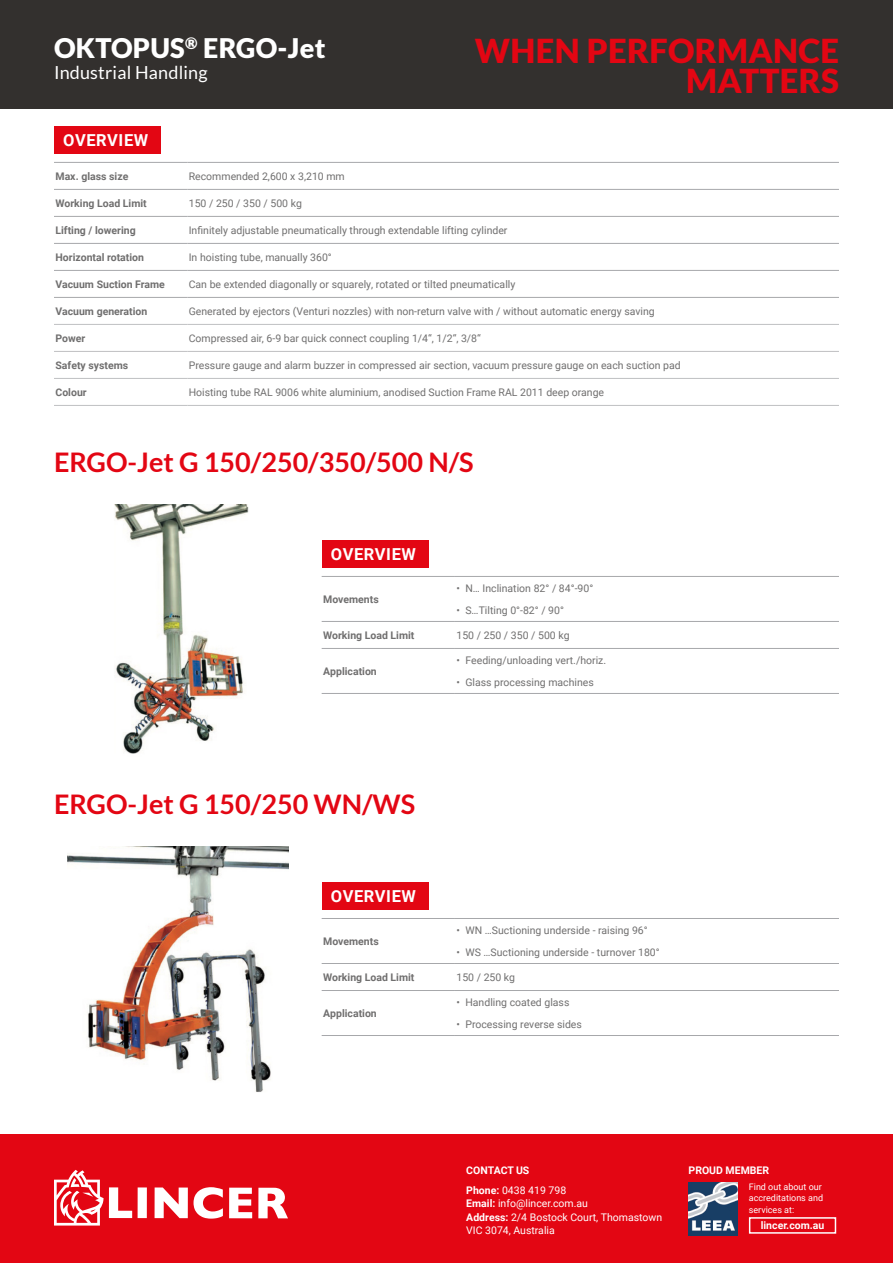
<style>
.page{position:relative;width:893px;height:1263px;background:#fff}
.page>*{position:absolute;margin:0;border:0;box-sizing:border-box;transform-origin:0 0}
.t1{font:900 33px/30px "Lato";letter-spacing:.01em;color:#e30613;text-align:right}
.t2{font:700 27px "Lato";color:#e30613}
.t3{font:900 27px "Lato";letter-spacing:.01em;color:#fff}
.t4{font:18px "Lato";letter-spacing:.01em;color:#fff}
.t5{font:700 16.5px "Roboto";letter-spacing:.035em;color:#fff}
.t6{font:10.5px "Roboto";color:#706f6f}
.t7{font:700 10.5px "Roboto";color:#706f6f}
.t8{font:10.5px/13.5px "Roboto";color:#fff}
.t9{font:700 10.5px "Roboto";color:#fff}
.t10{font:9px/11.2px "Roboto";color:#fff}
.s1{font-weight:700}
</style>
<div class="page">
<div style="left:54px;top:126px;width:107px;height:27px;background:#e30613"></div>
<hr style="left:54px;top:162px;width:133px;height:1px;background:#a7a8ab">
<hr style="left:187px;top:162px;width:652px;height:1px;background:#a7a8ab">
<hr style="left:54px;top:189px;width:133px;height:1px;background:#a7a8ab">
<hr style="left:187px;top:189px;width:652px;height:1px;background:#a7a8ab">
<hr style="left:54px;top:216px;width:133px;height:1px;background:#a7a8ab">
<hr style="left:187px;top:216px;width:652px;height:1px;background:#a7a8ab">
<hr style="left:54px;top:243px;width:133px;height:1px;background:#a7a8ab">
<hr style="left:187px;top:243px;width:652px;height:1px;background:#a7a8ab">
<hr style="left:54px;top:270px;width:133px;height:1px;background:#a7a8ab">
<hr style="left:187px;top:270px;width:652px;height:1px;background:#a7a8ab">
<hr style="left:54px;top:297px;width:133px;height:1px;background:#a7a8ab">
<hr style="left:187px;top:297px;width:652px;height:1px;background:#a7a8ab">
<hr style="left:54px;top:324px;width:133px;height:1px;background:#bfc0c2">
<hr style="left:187px;top:324px;width:652px;height:1px;background:#bfc0c2">
<hr style="left:54px;top:351px;width:133px;height:1px;background:#bfc0c2">
<hr style="left:187px;top:351px;width:652px;height:1px;background:#bfc0c2">
<hr style="left:54px;top:378px;width:133px;height:1px;background:#bfc0c2">
<hr style="left:187px;top:378px;width:652px;height:1px;background:#bfc0c2">
<hr style="left:54px;top:405px;width:133px;height:1px;background:#bfc0c2">
<hr style="left:187px;top:405px;width:652px;height:1px;background:#bfc0c2">
<div style="left:0;top:1134px;width:893px;height:129px;background:#e30613"></div>
<div style="left:138px;top:1187px;width:9px;height:31px;background:#fff"></div>
<svg style="left:155px;top:1187px;width:33px;height:31px"></svg>
<svg style="left:194px;top:1187px;width:29px;height:31px"></svg>
<svg style="left:229px;top:1188px;width:23px;height:30px"></svg>
<svg style="left:258px;top:1188px;width:30px;height:30px"></svg>
<svg style="left:54px;top:1170px;width:78px;height:55px"></svg>
<div style="left:749px;top:1217px;width:87px;height:17px;border:2px solid #fff"></div>
<img style="left:688px;top:1183px;width:50px;height:52px">
<div style="left:0;top:0;width:893px;height:108px;background:#33302e"></div>
<hr style="left:322px;top:576px;width:133px;height:1px;background:#a7a8ab">
<hr style="left:455px;top:576px;width:384px;height:1px;background:#a7a8ab">
<hr style="left:322px;top:621px;width:133px;height:1px;background:#a7a8ab">
<hr style="left:455px;top:621px;width:384px;height:1px;background:#a7a8ab">
<hr style="left:322px;top:648px;width:133px;height:1px;background:#a7a8ab">
<hr style="left:455px;top:648px;width:384px;height:1px;background:#a7a8ab">
<hr style="left:322px;top:693px;width:133px;height:1px;background:#a7a8ab">
<hr style="left:455px;top:693px;width:384px;height:1px;background:#a7a8ab">
<div style="left:322px;top:540px;width:106px;height:27px;background:#e30613"></div>
<img style="left:114px;top:504px;width:135px;height:250px">
<img style="left:68px;top:846px;width:220px;height:246px">
<hr style="left:322px;top:918px;width:133px;height:1px;background:#a7a8ab">
<hr style="left:455px;top:918px;width:384px;height:1px;background:#a7a8ab">
<hr style="left:322px;top:963px;width:133px;height:1px;background:#a7a8ab">
<hr style="left:455px;top:963px;width:384px;height:1px;background:#a7a8ab">
<hr style="left:322px;top:990px;width:133px;height:1px;background:#a7a8ab">
<hr style="left:455px;top:990px;width:384px;height:1px;background:#a7a8ab">
<hr style="left:322px;top:1035px;width:133px;height:1px;background:#a7a8ab">
<hr style="left:455px;top:1035px;width:384px;height:1px;background:#a7a8ab">
<div style="left:322px;top:882px;width:106px;height:27px;background:#e30613"></div>
<h2 class="t3" style="left:54px;top:32px;width:273px">OKTOPUS<sup>®</sup> ERGO-Jet</h2>
<h3 class="t4" style="left:54px;top:62px;width:155px">Industrial Handling</h3>
<h1 class="t1" style="left:475px;top:35px;width:366px">WHEN PERFORMANCE<br>MATTERS</h1>
<h3 class="t5" style="left:63px;top:128px;width:87px">OVERVIEW</h3>
<p class="t7" style="left:56px;top:169px;width:74px">Max. glass size</p>
<p class="t6" style="left:189px;top:169px;width:158px">Recommended 2,600 x 3,210 mm</p>
<p class="t7" style="left:56px;top:196px;width:93px">Working Load Limit</p>
<p class="t6" style="left:189px;top:196px;width:115px">150 / 250 / 350 / 500 kg</p>
<p class="t7" style="left:56px;top:223px;width:82px">Lifting / lowering</p>
<p class="t6" style="left:189px;top:223px;width:320px">Infinitely adjustable pneumatically through extendable lifting cylinder</p>
<p class="t7" style="left:56px;top:250px;width:90px">Horizontal rotation</p>
<p class="t6" style="left:189px;top:250px;width:145px">In hoisting tube, manually 360°</p>
<p class="t7" style="left:56px;top:277px;width:111px">Vacuum Suction Frame</p>
<p class="t6" style="left:189px;top:277px;width:328px">Can be extended diagonally or squarely, rotated or tilted pneumatically</p>
<p class="t7" style="left:56px;top:304px;width:93px">Vacuum generation</p>
<p class="t6" style="left:189px;top:304px;width:467px">Generated by ejectors (Venturi nozzles) with non-return valve with / without automatic energy saving</p>
<p class="t7" style="left:56px;top:331px;width:31px">Power</p>
<p class="t6" style="left:189px;top:331px;width:294px">Compressed air, 6-9 bar quick connect coupling 1/4“, 1/2“, 3/8“</p>
<p class="t7" style="left:56px;top:358px;width:74px">Safety systems</p>
<p class="t6" style="left:189px;top:358px;width:494px">Pressure gauge and alarm buzzer in compressed air section, vacuum pressure gauge on each suction pad</p>
<p class="t7" style="left:56px;top:385px;width:33px">Colour</p>
<p class="t6" style="left:189px;top:385px;width:417px">Hoisting tube RAL 9006 white aluminium, anodised Suction Frame RAL 2011 deep orange</p>
<h2 class="t2" style="left:54px;top:446px;width:421px">ERGO-Jet G 150/250/350/500 N/S</h2>
<h3 class="t5" style="left:331px;top:542px;width:87px">OVERVIEW</h3>
<p class="t7" style="left:323px;top:592px;width:57px">Movements</p>
<p class="t6" style="left:456px;top:580px;width:138px">• N… Inclination 82° / 84°-90°</p>
<p class="t6" style="left:456px;top:603px;width:109px">• S…Tilting 0°-82° / 90°</p>
<p class="t7" style="left:323px;top:628px;width:93px">Working Load Limit</p>
<p class="t6" style="left:456px;top:628px;width:115px">150 / 250 / 350 / 500 kg</p>
<p class="t7" style="left:323px;top:664px;width:55px">Application</p>
<p class="t6" style="left:456px;top:652px;width:151px">• Feeding/unloading vert./horiz.</p>
<p class="t6" style="left:456px;top:675px;width:139px">• Glass processing machines</p>
<h2 class="t2" style="left:54px;top:788px;width:363px">ERGO-Jet G 150/250 WN/WS</h2>
<h3 class="t5" style="left:331px;top:884px;width:87px">OVERVIEW</h3>
<p class="t7" style="left:323px;top:934px;width:57px">Movements</p>
<p class="t6" style="left:456px;top:922px;width:193px">• WN …Suctioning underside - raising 96°</p>
<p class="t6" style="left:456px;top:945px;width:205px">• WS …Suctioning underside - turnover 180°</p>
<p class="t7" style="left:323px;top:970px;width:93px">Working Load Limit</p>
<p class="t6" style="left:456px;top:970px;width:60px">150 / 250 kg</p>
<p class="t7" style="left:323px;top:1006px;width:55px">Application</p>
<p class="t6" style="left:456px;top:994px;width:115px">• Handling coated glass</p>
<p class="t6" style="left:456px;top:1017px;width:127px">• Processing reverse sides</p>
<p class="t9" style="left:466px;top:1163px;width:65px">CONTACT US</p>
<p class="t9" style="left:688px;top:1163px;width:82px">PROUD MEMBER</p>
<p class="t8" style="left:466px;top:1183px;width:197px"><span class="s1">Phone:</span> 0438 419 798<br><span class="s1">Email:</span> info@lincer.com.au<br><span class="s1">Address:</span> 2/4 Bostock Court, Thomastown<br>VIC 3074, Australia</p>
<p class="t10" style="left:749px;top:1181px;width:76px">Find out about our accreditations and services at:</p>
<p class="t9" style="left:761px;top:1218px;width:65px">lincer.com.au</p>
</div>
